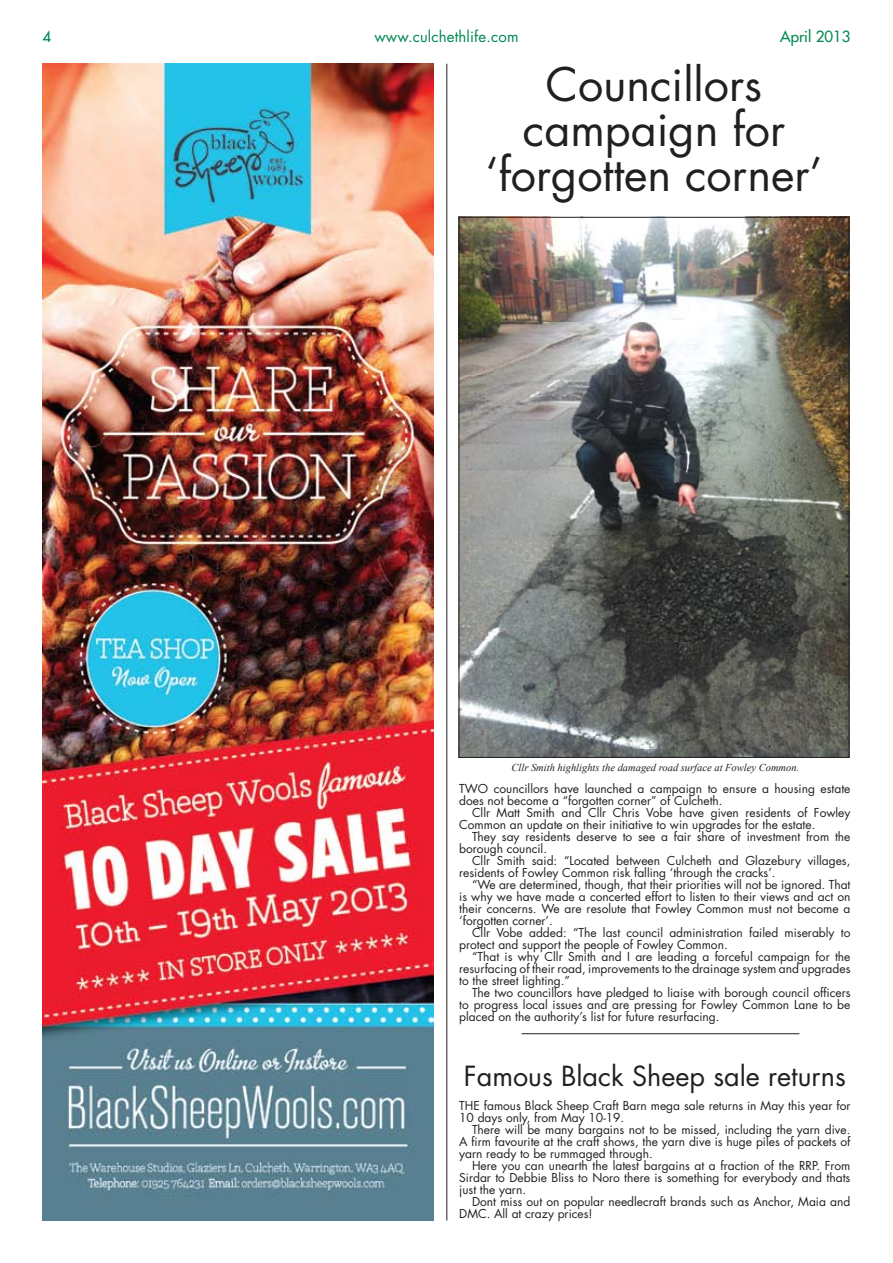
<style>
.page{position:relative;width:893px;height:1263px;background:#fff}
.page>*{position:absolute;margin:0;border:0;box-sizing:border-box;transform-origin:0 0}
.t1{font:45px/45px "Futura Std";color:#231f20;text-align:center}
.t2{font:27px "Futura Std";color:#231f20}
.t3{font:15px "Futura Std";letter-spacing:.01em;color:#008852}
.t4{font:500 15px "Futura Std";color:#008852}
.t5{font:12px/12px "Futura Std";color:#231f20}
.t6{font:italic 10.5px "Times New Roman";color:#231f20}
</style>
<div class="page">
<img style="left:43px;top:64px;width:391px;height:1156px">
<hr style="left:447px;top:64px;width:1px;height:1156px;background:#231f20">
<img style="left:461px;top:219px;width:386px;height:537px">
<hr style="left:522px;top:1033px;width:277px;height:1px;background:#231f20">
<p class="t4" style="left:43px;top:27px;width:10px">4</p>
<p class="t3" style="left:374px;top:27px;width:146px">www.culchethlife.com</p>
<p class="t4" style="left:780px;top:27px;width:72px">April 2013</p>
<h1 class="t1" style="left:485px;top:62px;width:339px">Councillors campaign for ‘forgotten corner’</h1>
<p class="t6" style="left:511px;top:761px;width:289px">Cllr Smith highlights the damaged road surface at Fowley Common.</p>
<p class="t5" style="left:459px;top:783px;width:393px">TWO councillors have launched a campaign to ensure a housing estate does not become a “forgotten corner” of Culcheth.</p>
<p class="t5" style="left:459px;top:807px;width:393px;text-indent:13px">Cllr Matt Smith and Cllr Chris Vobe have given residents of Fowley<br>Common an update on their initiative to win upgrades for the estate.</p>
<p class="t5" style="left:459px;top:831px;width:393px;text-indent:13px">They say residents deserve to see a fair share of investment from the borough council.</p>
<p class="t5" style="left:459px;top:855px;width:393px;text-indent:13px">Cllr Smith said: “Located between Culcheth and Glazebury villages, residents of Fowley Common risk falling ‘through the cracks’.</p>
<p class="t5" style="left:459px;top:879px;width:393px;text-align:justify;text-indent:13px">“We are determined, though, that their priorities will not be ignored. That is why we have made a concerted effort to listen to their views and act on their concerns. We are resolute that Fowley Common must not become a ‘forgotten corner’.</p>
<p class="t5" style="left:459px;top:927px;width:393px;text-indent:13px">Cllr Vobe added: “The last council administration failed miserably to protect and support the people of Fowley Common.</p>
<p class="t5" style="left:459px;top:951px;width:393px;text-align:justify;text-indent:13px">“That is why Cllr Smith and I are leading a forceful campaign for the resurfacing of their road, improvements to the drainage system and upgrades to the street lighting.”</p>
<p class="t5" style="left:459px;top:987px;width:393px;text-align:justify;text-indent:13px">The two councillors have pledged to liaise with borough council officers to progress local issues and are pressing for Fowley Common Lane to be placed on the authority’s list for future resurfacing.</p>
<h2 class="t2" style="left:464px;top:1059px;width:383px">Famous Black Sheep sale returns</h2>
<p class="t5" style="left:459px;top:1100px;width:393px">THE famous Black Sheep Craft Barn mega sale returns in May this year for<br>10 days only, from May 10-19.</p>
<p class="t5" style="left:459px;top:1124px;width:393px;text-align:justify;text-indent:13px">There will be many bargains not to be missed, including the yarn dive.<br>A firm favourite at the craft shows, the yarn dive is huge piles of packets of yarn ready to be rummaged through.</p>
<p class="t5" style="left:459px;top:1160px;width:393px;text-align:justify;text-indent:13px">Here you can unearth the latest bargains at a fraction of the RRP. From Sirdar to Debbie Bliss to Noro there is something for everybody and thats just the yarn.</p>
<p class="t5" style="left:459px;top:1196px;width:393px;text-indent:13px">Dont miss out on popular needlecraft brands such as Anchor, Maia and<br>DMC. All at crazy prices!</p>
</div>
